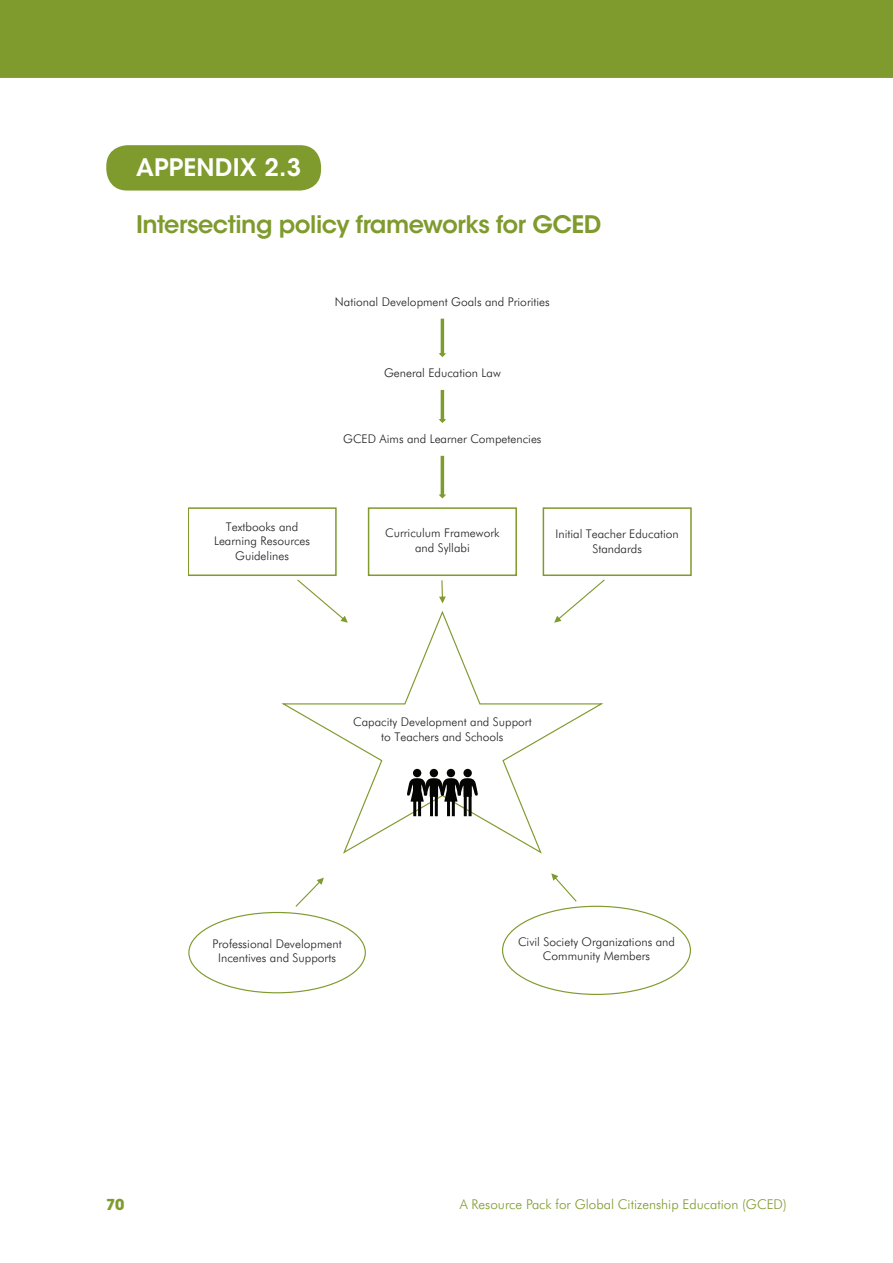
<style>
.page{position:relative;width:893px;height:1263px;background:#fff}
.page>*{position:absolute;margin:0;border:0;box-sizing:border-box;transform-origin:0 0}
.Act_Title{font:600 24px "ITC Avant Garde Std";letter-spacing:-.02em;color:#7f9a2d}
.Act_Num{font:600 24px "ITC Avant Garde Std";letter-spacing:.01em;color:#fff}
.t1{font:700 15px "ITC Avant Garde Std";color:#7f9a2d}
.t2{font:300 13.5px "Futura BT";color:#7f9a2d}
.t3{font:300 12px/14.4px "Futura BT";color:#231f20;text-align:center}
</style>
<div class="page">
<div style="left:0;top:0;width:893px;height:78px;background:#7f9a2d"></div>
<svg style="left:438px;top:318px;width:8px;height:39px"></svg>
<svg style="left:438px;top:389px;width:8px;height:34px"></svg>
<svg style="left:438px;top:455px;width:8px;height:44px"></svg>
<svg style="left:282px;top:611px;width:322px;height:243px"></svg>
<svg style="left:297px;top:579px;width:51px;height:44px"></svg>
<svg style="left:554px;top:579px;width:51px;height:44px"></svg>
<svg style="left:439px;top:580px;width:7px;height:23px"></svg>
<svg style="left:295px;top:878px;width:29px;height:29px"></svg>
<svg style="left:551px;top:873px;width:26px;height:29px"></svg>
<div style="left:368px;top:507px;width:149px;height:69px;border:2px solid #7f9a2d"></div>
<div style="left:188px;top:507px;width:149px;height:69px;border:2px solid #7f9a2d"></div>
<div style="left:543px;top:507px;width:148px;height:69px;border:2px solid #7f9a2d"></div>
<div style="left:413px;top:769px;width:8px;height:8px;background:#040503;border-radius:50%"></div>
<div style="left:430px;top:769px;width:8px;height:8px;background:#040503;border-radius:50%"></div>
<div style="left:447px;top:769px;width:8px;height:8px;background:#040503;border-radius:50%"></div>
<div style="left:463px;top:769px;width:9px;height:8px;background:#040503;border-radius:50%"></div>
<svg style="left:406px;top:778px;width:73px;height:38px"></svg>
<div style="left:106px;top:145px;width:215px;height:46px;background:#7f9a2d;border-radius:21px"></div>
<p class="Act_Num" style="left:136px;top:152px;width:167px">APPENDIX 2.3</p>
<p class="Act_Title" style="left:136px;top:209px;width:467px">Intersecting policy frameworks for GCED</p>
<p class="t3" style="left:335px;top:294px;width:216px">National Development Goals and Priorities</p>
<p class="t3" style="left:384px;top:366px;width:118px">General Education Law</p>
<p class="t3" style="left:343px;top:431px;width:200px">GCED Aims and Learner Competencies</p>
<p class="t3" style="left:214px;top:519px;width:98px">Textbooks and<br>Learning Resources<br>Guidelines</p>
<p class="t3" style="left:555px;top:527px;width:125px">Initial Teacher Education<br>Standards</p>
<p class="t3" style="left:385px;top:526px;width:116px">Curriculum Framework and Syllabi</p>
<p class="t3" style="left:353px;top:715px;width:180px">Capacity Development and Support to Teachers and Schools</p>
<p class="t3" style="left:213px;top:936px;width:131px">Professional Development<br>Incentives and Supports</p>
<p class="t3" style="left:518px;top:934px;width:158px">Civil Society Organizations and<br>Community Members</p>
<p class="t1" style="left:106px;top:1195px;width:20px">70</p>
<p class="t2" style="left:460px;top:1196px;width:328px">A Resource Pack for Global Citizenship Education (GCED)</p>
</div>
